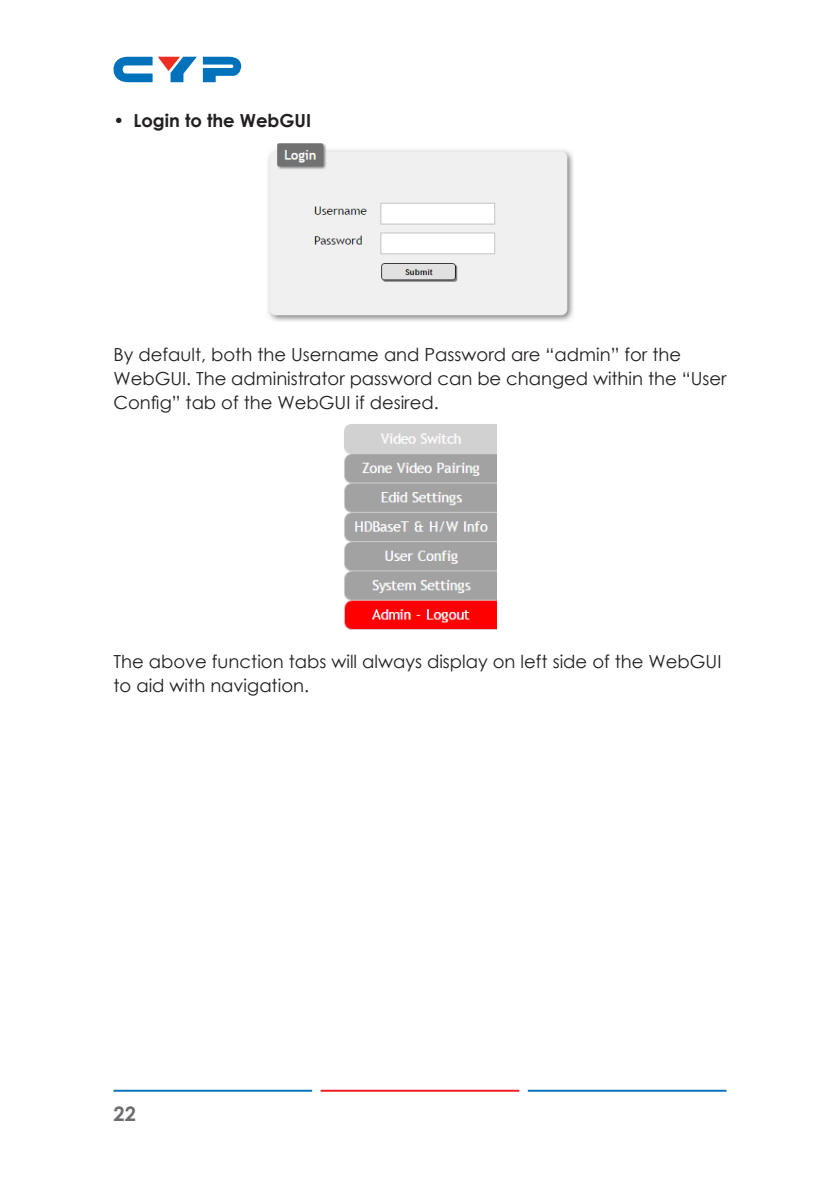
<style>
.page{position:relative;width:840px;height:1191px;background:#fff}
.page>*{position:absolute;margin:0;border:0;box-sizing:border-box;transform-origin:0 0}
.t1{font:700 20px "Century Gothic";color:#6c6d70}
.Paragraph{font:18px/24px "Century Gothic";color:#231f20}
.t2{font:700 18px "Century Gothic";color:#231f20}
</style>
<div class="page">
<hr style="left:113px;top:1089px;width:199px;height:2px;background:#0073bd">
<hr style="left:527px;top:1089px;width:199px;height:2px;background:#0072bc">
<hr style="left:320px;top:1089px;width:199px;height:2px;background:#ee1d23">
<svg style="left:203px;top:56px;width:38px;height:26px"></svg>
<svg style="left:158px;top:57px;width:39px;height:25px"></svg>
<svg style="left:113px;top:56px;width:39px;height:26px"></svg>
<img style="left:268px;top:143px;width:305px;height:178px">
<img style="left:344px;top:424px;width:152px;height:205px">
<p class="t2" style="left:113px;top:107px;width:199px">• Login to the WebGUI</p>
<p class="Paragraph" style="left:113px;top:342px;width:614px">By default, both the Username and Password are “admin” for the<br>WebGUI. The administrator password can be changed within the “User<br>Config” tab of the WebGUI if desired.</p>
<p class="Paragraph" style="left:113px;top:649px;width:609px">The above function tabs will always display on left side of the WebGUI to aid with navigation.</p>
<p class="t1" style="left:113px;top:1098px;width:24px">22</p>
</div>
